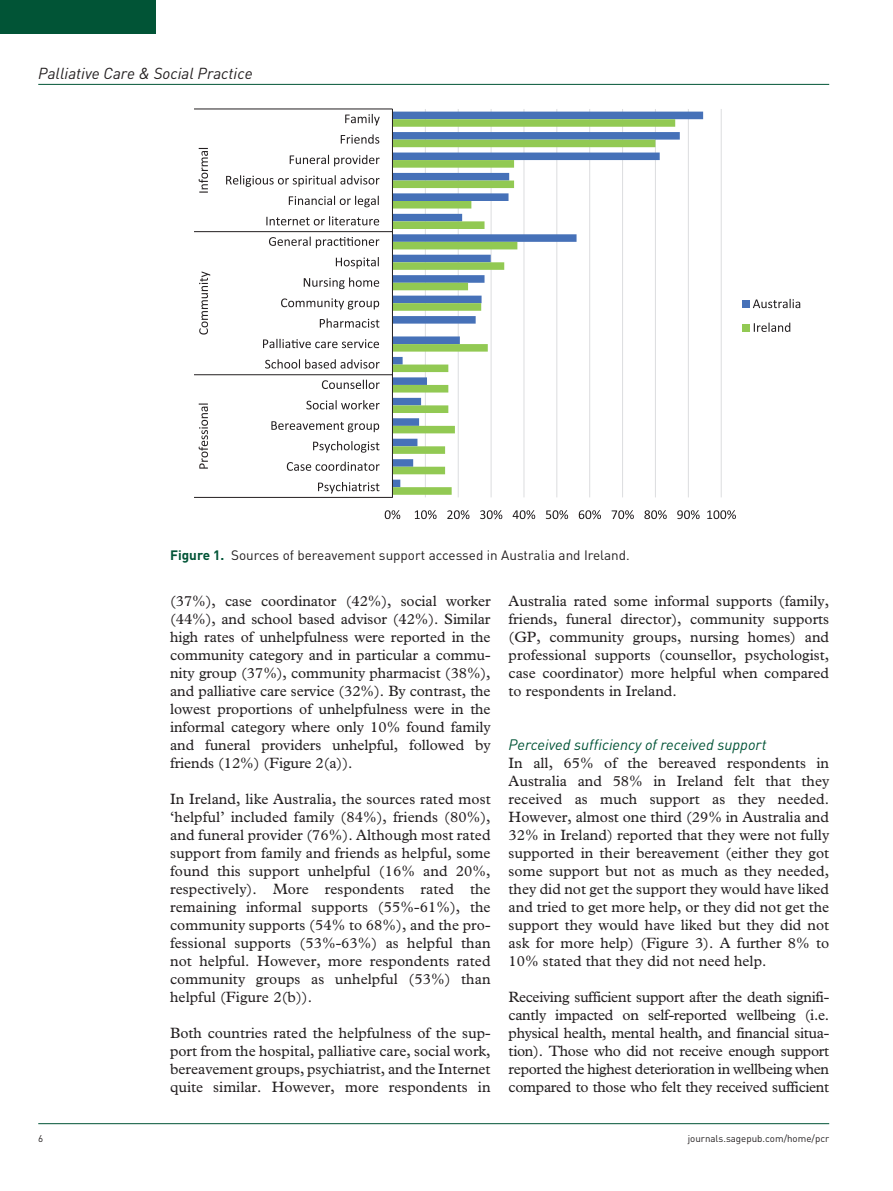
<style>
.page{position:relative;width:893px;height:1191px;background:#fff}
.page>*{position:absolute;margin:0;border:0;box-sizing:border-box;transform-origin:0 0}
.t1{font:italic 15.75px "DIN";color:#231f20}
.t2{font:15px/18px "Plantin Std";color:#231f20;text-align:justify}
.t3{font:italic 15px "DIN";color:#015436}
.t4{font:13.5px "DIN";color:#231f20}
.t5{font:9.75px "DIN";color:#231f20}
.s1{font-weight:700;color:#015436}
</style>
<div class="page">
<hr style="left:38px;top:84px;width:791px;height:1px;background:#015436">
<hr style="left:38px;top:1123px;width:791px;height:1px;background:#015436">
<div style="left:0;top:0;width:155px;height:34px;background:#015436"></div>
<hr style="left:425px;top:109px;width:1px;height:388px;background:#dcdddf">
<hr style="left:458px;top:109px;width:1px;height:388px;background:#dcdddf">
<hr style="left:491px;top:109px;width:1px;height:388px;background:#dcdddf">
<hr style="left:523px;top:109px;width:1px;height:388px;background:#dcdddf">
<hr style="left:556px;top:109px;width:1px;height:388px;background:#dcdddf">
<hr style="left:589px;top:109px;width:1px;height:388px;background:#dcdddf">
<hr style="left:622px;top:109px;width:1px;height:388px;background:#dcdddf">
<hr style="left:655px;top:109px;width:1px;height:388px;background:#dcdddf">
<hr style="left:688px;top:109px;width:1px;height:388px;background:#dcdddf">
<hr style="left:721px;top:109px;width:1px;height:388px;background:#dcdddf">
<svg style="left:393px;top:112px;width:310px;height:28px;fill:#4671b8"></svg>
<svg style="left:393px;top:119px;width:282px;height:376px"></svg>
<hr style="left:392px;top:109px;width:1px;height:388px;background:#231f20">
<hr style="left:224px;top:109px;width:168px;height:1px;background:#231f20">
<hr style="left:224px;top:231px;width:168px;height:1px;background:#231f20">
<hr style="left:224px;top:374px;width:168px;height:1px;background:#231f20">
<hr style="left:224px;top:497px;width:168px;height:1px;background:#231f20">
<hr style="left:194px;top:109px;width:30px;height:1px;background:#231f20">
<hr style="left:194px;top:231px;width:30px;height:1px;background:#231f20">
<hr style="left:194px;top:374px;width:30px;height:1px;background:#231f20">
<hr style="left:194px;top:497px;width:30px;height:1px;background:#231f20">
<svg style="left:385px;top:510px;width:15px;height:9px"></svg>
<svg style="left:415px;top:510px;width:22px;height:9px"></svg>
<svg style="left:447px;top:510px;width:22px;height:9px"></svg>
<svg style="left:480px;top:510px;width:22px;height:9px"></svg>
<svg style="left:513px;top:510px;width:22px;height:9px"></svg>
<svg style="left:546px;top:510px;width:22px;height:9px"></svg>
<svg style="left:579px;top:510px;width:22px;height:9px"></svg>
<svg style="left:612px;top:510px;width:22px;height:9px"></svg>
<svg style="left:644px;top:510px;width:23px;height:9px"></svg>
<svg style="left:677px;top:510px;width:23px;height:9px"></svg>
<svg style="left:707px;top:510px;width:29px;height:9px"></svg>
<svg style="left:345px;top:114px;width:35px;height:11px"></svg>
<svg style="left:341px;top:134px;width:38px;height:10px"></svg>
<svg style="left:290px;top:155px;width:90px;height:11px"></svg>
<svg style="left:226px;top:175px;width:153px;height:12px"></svg>
<svg style="left:289px;top:196px;width:90px;height:11px"></svg>
<svg style="left:266px;top:216px;width:113px;height:9px"></svg>
<svg style="left:269px;top:237px;width:110px;height:11px"></svg>
<svg style="left:336px;top:257px;width:43px;height:12px"></svg>
<svg style="left:304px;top:277px;width:75px;height:12px"></svg>
<svg style="left:281px;top:298px;width:98px;height:11px"></svg>
<svg style="left:320px;top:318px;width:59px;height:10px"></svg>
<svg style="left:263px;top:339px;width:116px;height:9px"></svg>
<svg style="left:265px;top:359px;width:115px;height:9px"></svg>
<svg style="left:322px;top:380px;width:58px;height:9px"></svg>
<svg style="left:306px;top:400px;width:74px;height:9px"></svg>
<svg style="left:271px;top:421px;width:108px;height:11px"></svg>
<svg style="left:313px;top:441px;width:66px;height:11px"></svg>
<svg style="left:287px;top:461px;width:93px;height:10px"></svg>
<svg style="left:318px;top:482px;width:61px;height:11px"></svg>
<svg style="left:199px;top:148px;width:9px;height:45px"></svg>
<svg style="left:199px;top:271px;width:11px;height:63px"></svg>
<svg style="left:199px;top:403px;width:9px;height:65px"></svg>
<div style="left:742px;top:300px;width:7px;height:8px;background:#4671b8"></div>
<svg style="left:753px;top:299px;width:47px;height:9px"></svg>
<div style="left:742px;top:324px;width:7px;height:7px;background:#92c953"></div>
<svg style="left:754px;top:322px;width:36px;height:10px"></svg>
<p class="t1" style="left:38px;top:63px;width:216px">Palliative Care &amp; Social Practice</p>
<p class="t4" style="left:170px;top:546px;width:461px"><span class="s1">Figure 1.</span> Sources of bereavement support accessed in Australia and Ireland.</p>
<p class="t2" style="left:170px;top:592px;width:322px">(37%), case coordinator (42%), social worker (44%), and school based advisor (42%). Similar high rates of unhelpfulness were reported in the community category and in particular a commu&shy;nity group (37%), community pharmacist (38%), and palliative care service (32%). By contrast, the lowest proportions of unhelpfulness were in the informal category where only 10% found family and funeral providers unhelpful, followed by friends (12%) (Figure 2(a)).</p>
<p class="t2" style="left:170px;top:790px;width:322px">In Ireland, like Australia, the sources rated most ‘helpful’ included family (84%), friends (80%), and funeral provider (76%). Although most rated support from family and friends as helpful, some found this support unhelpful (16% and 20%, respectively). More respondents rated the remaining informal supports (55%-61%), the community supports (54% to 68%), and the pro&shy;fessional supports (53%-63%) as helpful than not helpful. However, more respondents rated community groups as unhelpful (53%) than helpful (Figure 2(b)).</p>
<p class="t2" style="left:170px;top:1024px;width:322px">Both countries rated the helpfulness of the sup&shy;port from the hospital, palliative care, social work, bereavement groups, psychiatrist, and the Internet quite similar. However, more respondents in</p>
<p class="t2" style="left:509px;top:592px;width:322px">Australia rated some informal supports (family, friends, funeral director), community supports (GP, community groups, nursing homes) and professional supports (counsellor, psychologist, case coordinator) more helpful when compared to respondents in Ireland.</p>
<p class="t3" style="left:509px;top:735px;width:259px">Perceived sufficiency of received support</p>
<p class="t2" style="left:509px;top:754px;width:322px">In all, 65% of the bereaved respondents in Australia and 58% in Ireland felt that they received as much support as they needed.<br>However, almost one third (29% in Australia and 32% in Ireland) reported that they were not fully supported in their bereavement (either they got some support but not as much as they needed, they did not get the support they would have liked and tried to get more help, or they did not get the support they would have liked but they did not ask for more help) (Figure 3). A further 8% to 10% stated that they did not need help.</p>
<p class="t2" style="left:509px;top:988px;width:322px">Receiving sufficient support after the death signifi&shy;cantly impacted on self-reported wellbeing (i.e. physical health, mental health, and financial situa&shy;tion). Those who did not receive enough support reported the highest deterioration in wellbeing when compared to those who felt they received sufficient</p>
<p class="t5" style="left:38px;top:1132px;width:7px">6</p>
<p class="t5" style="left:688px;top:1132px;width:143px">journals.sagepub.com/home/pcr</p>
</div>
